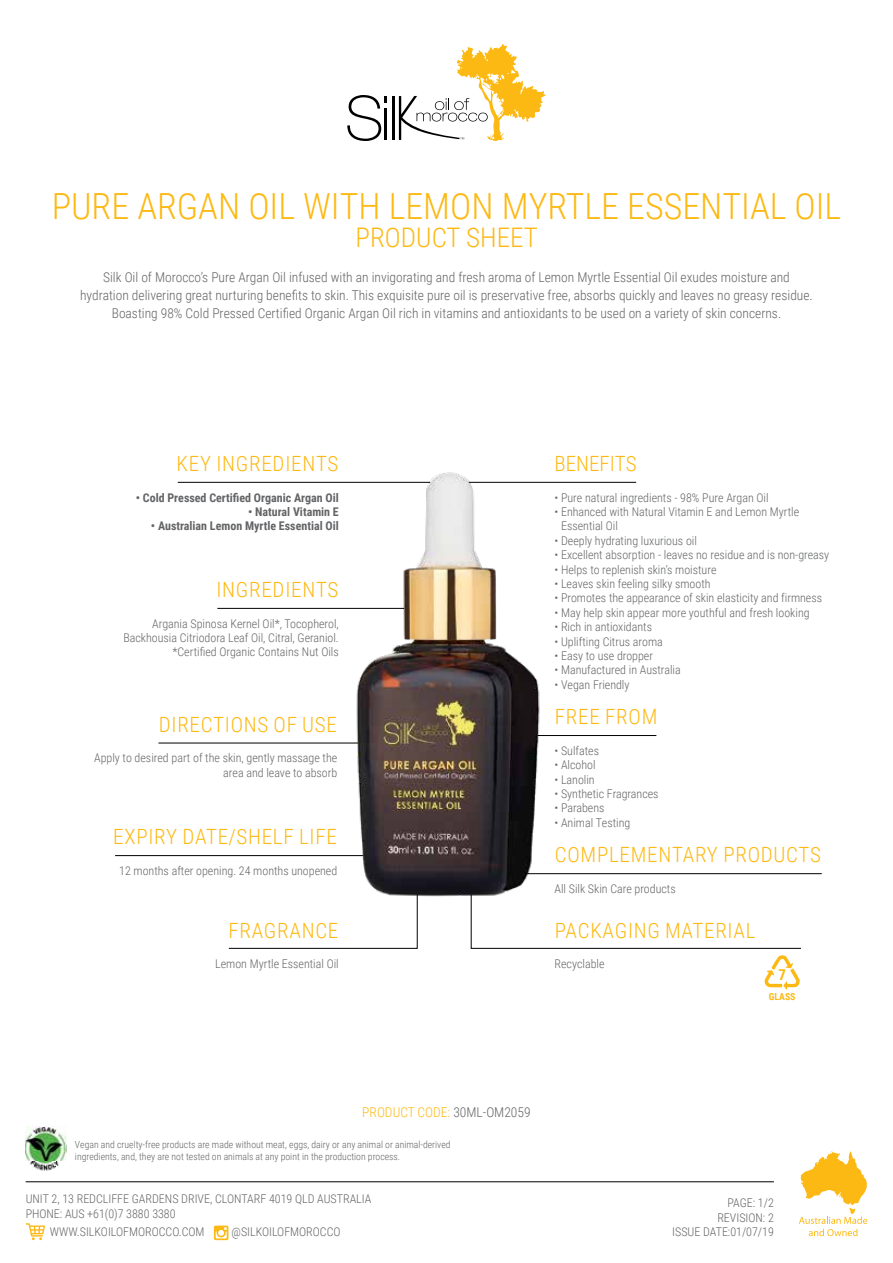
<style>
.page{position:relative;width:893px;height:1263px;background:#fff}
.page>*{position:absolute;margin:0;border:0;box-sizing:border-box;transform-origin:0 0}
.t1{font:300 36px "Roboto Condensed";color:#fdb913}
.t2{font:300 27px "Roboto Condensed";color:#fdb913}
.t3{font:300 21px "Roboto Condensed";letter-spacing:.035em;color:#fdb913}
.t4{font:300 21px "Roboto Condensed";color:#fdb913}
.t5{font:700 15px "Roboto Condensed";color:#fdb913}
.t6{font:300 13.5px/18px "Roboto Condensed";color:#636466;text-align:center}
.t7{font:300 13.5px "Roboto Condensed";color:#fdb913}
.t8{font:300 12px/14.4px "Roboto Condensed";color:#636466;text-align:right}
.t9{font:700 12px "Roboto Condensed";color:#636466}
.t10{font:300 9.75px/11.7px "Roboto Condensed";color:#636466}
.t11{font:700 9.75px "Roboto Condensed";color:#fdb913}
.s1{color:#636466}
</style>
<div class="page">
<hr style="left:392px;top:96px;width:3px;height:44px;background:#000">
<svg style="left:347px;top:95px;width:40px;height:46px"></svg>
<svg style="left:399px;top:44px;width:147px;height:97px"></svg>
<img style="left:26px;top:1127px;width:40px;height:44px">
<svg style="left:799px;top:1151px;width:68px;height:85px"></svg>
<hr style="left:26px;top:1181px;width:748px;height:1px;background:#000">
<svg style="left:214px;top:1225px;width:14px;height:15px"></svg>
<svg style="left:26px;top:1223px;width:19px;height:17px"></svg>
<hr style="left:115px;top:855px;width:249px;height:1px;background:#000">
<hr style="left:158px;top:743px;width:200px;height:1px;background:#000">
<img style="left:351px;top:472px;width:195px;height:466px">
<hr style="left:469px;top:482px;width:167px;height:1px;background:#000">
<hr style="left:217px;top:608px;width:187px;height:1px;background:#000">
<hr style="left:178px;top:482px;width:252px;height:1px;background:#000">
<svg style="left:228px;top:894px;width:190px;height:55px"></svg>
<hr style="left:526px;top:873px;width:296px;height:1px;background:#000">
<hr style="left:537px;top:735px;width:119px;height:1px;background:#000">
<svg style="left:471px;top:894px;width:330px;height:55px"></svg>
<svg style="left:765px;top:955px;width:35px;height:35px"></svg>
<h1 class="t1" style="left:52px;top:181px;width:791px">PURE ARGAN OIL WITH LEMON MYRTLE ESSENTIAL OIL</h1>
<h2 class="t2" style="left:356px;top:219px;width:184px">PRODUCT SHEET</h2>
<p class="t6" style="left:80px;top:268px;width:734px">Silk Oil of Morocco’s Pure Argan Oil infused with an invigorating and fresh aroma of Lemon Myrtle Essential Oil exudes moisture and hydration delivering great nurturing benefits to skin. This exquisite pure oil is preservative free, absorbs quickly and leaves no greasy residue.<br>Boasting 98% Cold Pressed Certified Organic Argan Oil rich in vitamins and antioxidants to be used on a variety of skin concerns.</p>
<h3 class="t3" style="left:177px;top:449px;width:163px">KEY INGREDIENTS</h3>
<p class="t9" style="left:136px;top:489px;width:205px">• Cold Pressed Certified Organic Argan Oil</p>
<p class="t9" style="left:248px;top:503px;width:92px">• Natural Vitamin E</p>
<p class="t9" style="left:151px;top:518px;width:189px">• Australian Lemon Myrtle Essential Oil</p>
<h3 class="t3" style="left:216px;top:575px;width:123px">INGREDIENTS</h3>
<p class="t8" style="left:123px;top:616px;width:217px">Argania Spinosa Kernel Oil*, Tocopherol,<br>Backhousia Citriodora Leaf Oil, Citral, Geraniol. *Certified Organic Contains Nut Oils</p>
<h3 class="t3" style="left:159px;top:709px;width:180px">DIRECTIONS OF USE</h3>
<p class="t8" style="left:94px;top:750px;width:245px">Apply to desired part of the skin, gently massage the area and leave to absorb</p>
<h3 class="t3" style="left:113px;top:822px;width:225px">EXPIRY DATE/SHELF LIFE</h3>
<p class="t8" style="left:119px;top:863px;width:220px">12 months after opening. 24 months unopened</p>
<h3 class="t3" style="left:228px;top:915px;width:111px">FRAGRANCE</h3>
<p class="t8" style="left:215px;top:956px;width:125px">Lemon Myrtle Essential Oil</p>
<h3 class="t4" style="left:554px;top:449px;width:84px">BENEFITS</h3>
<p class="t8" style="left:554px;top:490px;width:216px">• Pure natural ingredients - 98% Pure Argan Oil</p>
<p class="t8" style="left:561px;top:504px;width:240px;text-align:left;text-indent:-7px">• Enhanced with Natural Vitamin E and Lemon Myrtle<br>Essential Oil</p>
<p class="t8" style="left:554px;top:533px;width:144px">• Deeply hydrating luxurious oil</p>
<p class="t8" style="left:554px;top:547px;width:276px">• Excellent absorption - leaves no residue and is non-greasy</p>
<p class="t8" style="left:554px;top:562px;width:164px">• Helps to replenish skin’s moisture</p>
<p class="t8" style="left:554px;top:576px;width:158px">• Leaves skin feeling silky smooth</p>
<p class="t8" style="left:554px;top:590px;width:269px">• Promotes the appearance of skin elasticity and firmness</p>
<p class="t8" style="left:554px;top:605px;width:257px">• May help skin appear more youthful and fresh looking</p>
<p class="t8" style="left:554px;top:619px;width:99px">• Rich in antioxidants</p>
<p class="t8" style="left:554px;top:634px;width:110px">• Uplifting Citrus aroma</p>
<p class="t8" style="left:554px;top:648px;width:100px">• Easy to use dropper</p>
<p class="t8" style="left:554px;top:662px;width:128px">• Manufactured in Australia</p>
<p class="t8" style="left:554px;top:677px;width:77px">• Vegan Friendly</p>
<h3 class="t3" style="left:555px;top:702px;width:104px">FREE FROM</h3>
<p class="t8" style="left:554px;top:743px;width:46px">• Sulfates</p>
<p class="t8" style="left:554px;top:757px;width:43px">• Alcohol</p>
<p class="t8" style="left:554px;top:772px;width:42px">• Lanolin</p>
<p class="t8" style="left:554px;top:786px;width:106px">• Synthetic Fragrances</p>
<p class="t8" style="left:554px;top:800px;width:52px">• Parabens</p>
<p class="t8" style="left:554px;top:815px;width:77px">• Animal Testing</p>
<h3 class="t3" style="left:555px;top:840px;width:268px">COMPLEMENTARY PRODUCTS</h3>
<p class="t8" style="left:554px;top:881px;width:123px">All Silk Skin Care products</p>
<h3 class="t3" style="left:555px;top:915px;width:202px">PACKAGING MATERIAL</h3>
<p class="t8" style="left:554px;top:956px;width:52px">Recyclable</p>
<p class="t5" style="left:778px;top:964px;width:9px">7</p>
<p class="t11" style="left:769px;top:990px;width:28px">GLASS</p>
<p class="t7" style="left:362px;top:1102px;width:170px">PRODUCT CODE: <span class="s1">30ML-OM2059</span></p>
<p class="t10" style="left:75px;top:1139px;width:377px">Vegan and cruelty-free products are made without meat, eggs, dairy or any animal or animal-derived ingredients, and, they are not tested on animals at any point in the production process.</p>
<p class="t8" style="left:26px;top:1191px;width:347px;text-align:left">UNIT 2, 13 REDCLIFFE GARDENS DRIVE, CLONTARF 4019 QLD AUSTRALIA<br>PHONE: AUS +61(0)7 3880 3380</p>
<p class="t8" style="left:50px;top:1224px;width:156px">WWW.SILKOILOFMOROCCO.COM</p>
<p class="t8" style="left:232px;top:1224px;width:110px">@SILKOILOFMOROCCO</p>
<p class="t8" style="left:672px;top:1195px;width:103px">PAGE: 1/2<br>REVISION: 2<br>ISSUE DATE:01/07/19</p>
</div>
